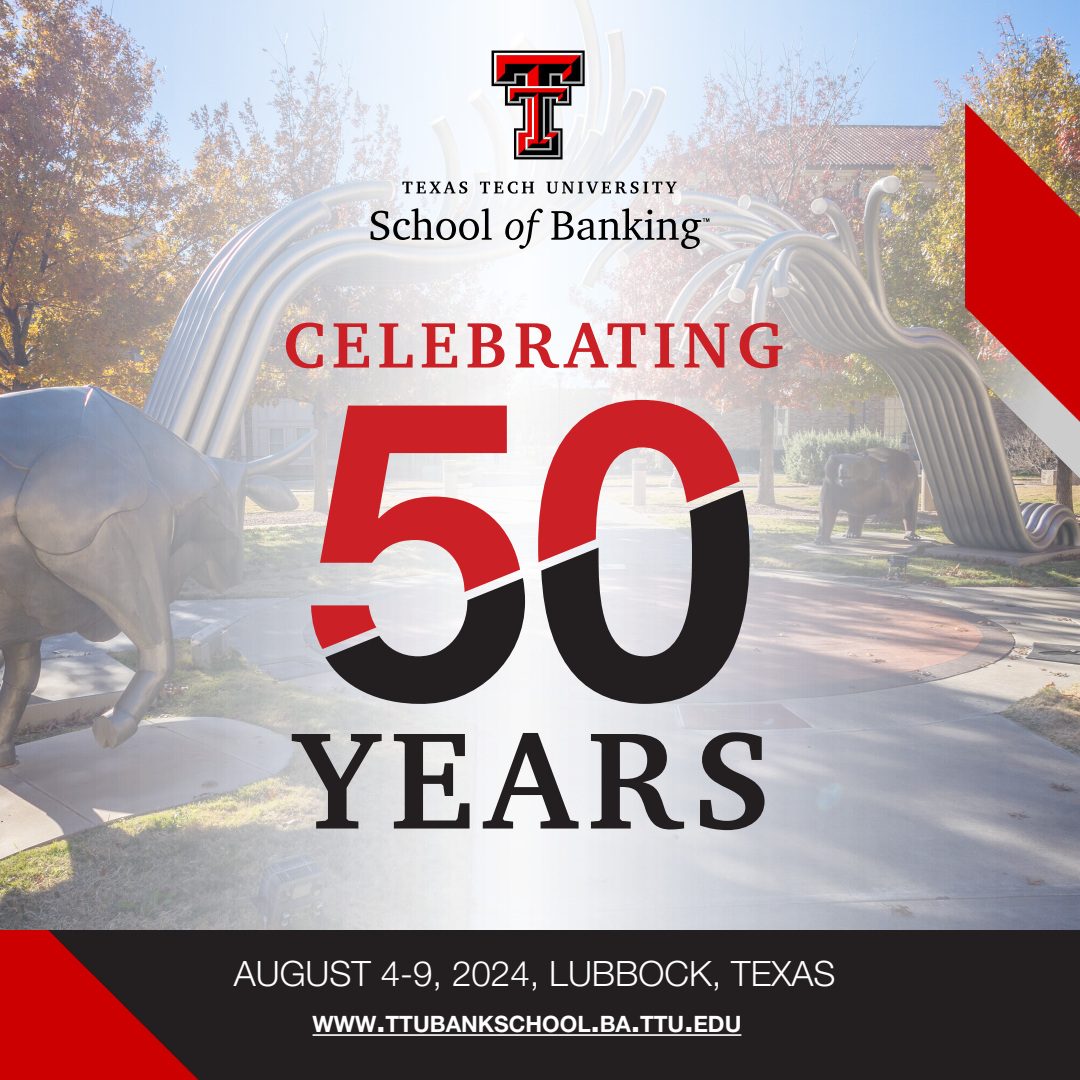
<style>
.page{position:relative;width:1080px;height:1080px;background:#fff}
.page>*{position:absolute;margin:0;border:0;box-sizing:border-box;transform-origin:0 0}
.t1{font:700 140.85px "Charter BT";letter-spacing:.075em;color:#231f20}
.t2{font:700 65.85px "Charter BT";letter-spacing:.1em;color:#ca2026}
.t3{font:300 34.95px "Helvetica Neue LT Std";color:#fff}
.t4{font:700 22.5px "Helvetica Neue LT Std";color:#fff}
.s1{font-size:32.25px}
</style>
<div class="page">
<img style="left:0;top:0;width:1080px;height:931px">
<div style="left:0;top:931px;width:1080px;height:149px;background:#231f20"></div>
<svg style="left:311px;top:406px;width:214px;height:299px"></svg>
<svg style="left:538px;top:400px;width:212px;height:304px;background:#a1797b"></svg>
<img style="left:0;top:931px;width:199px;height:149px">
<img style="left:928px;top:103px;width:152px;height:466px">
<hr style="left:313px;top:1034px;width:428px;height:2px;background:#fff">
<svg style="left:492px;top:51px;width:93px;height:109px"></svg>
<svg style="left:402px;top:181px;width:65px;height:13px"></svg>
<svg style="left:480px;top:181px;width:54px;height:13px"></svg>
<svg style="left:546px;top:181px;width:131px;height:13px"></svg>
<svg style="left:371px;top:208px;width:121px;height:32px"></svg>
<svg style="left:505px;top:209px;width:38px;height:40px"></svg>
<svg style="left:551px;top:208px;width:158px;height:41px"></svg>
<p class="t2" style="left:283px;top:304px;width:502px">CELEBRATING</p>
<p class="t1" style="left:293px;top:693px;width:480px">YEARS</p>
<p class="t3" style="left:234px;top:952px;width:603px">AUGUST 4-9, 2024, LUBBOCK, TEXAS</p>
<p class="t4" style="left:313px;top:1010px;width:430px">WWW<span class="s1">.</span>TTUBANKSCHOOL<span class="s1">.</span>BA<span class="s1">.</span>TTU<span class="s1">.</span>EDU</p>
</div>
